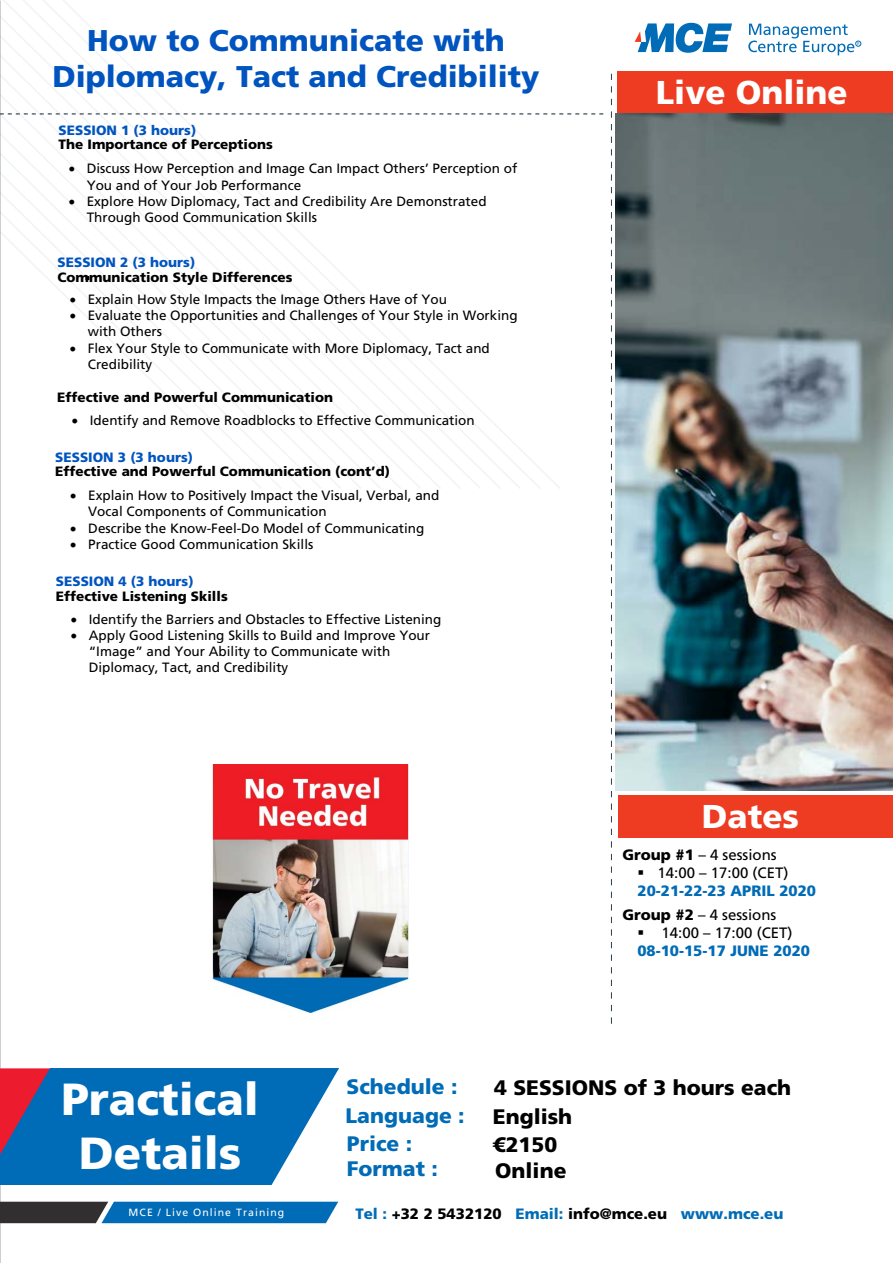
<style>
.page{position:relative;width:893px;height:1263px;background:#fff}
.page>*{position:absolute;margin:0;border:0;box-sizing:border-box;transform-origin:0 0}
.t1{font:900 45px/54px "Frutiger LT Std";color:#fff;text-align:center}
.t2{font:900 33px "Frutiger LT Std";color:#fff}
.t3{font:900 30px/36px "Frutiger LT Std";color:#0054bf;text-align:center}
.t4{font:900 21px/27.5px "Frutiger LT Std";color:#000}
.t5{font:900 21px/28.7px "Frutiger LT Std";color:#006bb6}
.t6{font:900 15px/18px "Frutiger LT Std";color:#006bb6}
.t7{font:900 15px "Frutiger LT Std";color:#000}
.t8{font:15px "Frutiger LT Std";color:#000}
.t9{font:13.5px/16.2px "Frutiger LT Std";color:#000}
.t10{font:900 13.5px "Frutiger LT Std";color:#000}
.t11{font:900 13.5px "Frutiger LT Std";color:#0054bf}
.t12{font:13.5px "Wingdings";color:#000}
.t13{font:10.5px "Frutiger LT Std";letter-spacing:.1em;color:#fff}
.s1{font-weight:900}
.s2{color:#000}
.s3{font-weight:400;color:#000}
.s4{color:#006bb6}
</style>
<div class="page">
<svg style="left:263px;top:113px;width:160px;height:376px"></svg>
<svg style="left:0;top:0;width:263px;height:491px"></svg>
<svg style="left:635px;top:23px;width:97px;height:30px"></svg>
<svg style="left:748px;top:24px;width:113px;height:31px"></svg>
<div style="left:617px;top:71px;width:276px;height:43px;background:#ee3c23"></div>
<div style="left:618px;top:795px;width:275px;height:42px;background:#ee3c23"></div>
<svg style="left:611px;top:74px;width:1px;height:950px"></svg>
<svg style="left:0;top:114px;width:603px;height:1px"></svg>
<img style="left:615px;top:114px;width:278px;height:676px">
<svg style="left:0;top:1068px;width:339px;height:116px;background:#2574b5"></svg>
<svg style="left:0;top:1202px;width:338px;height:21px;background:#175d90"></svg>
<img style="left:210px;top:765px;width:199px;height:247px">
<h3 class="t3" style="left:52px;top:22px;width:489px">How to Communicate with<br>Diplomacy, Tact and Credibility</h3>
<p class="t11" style="left:59px;top:122px;width:139px">SESSION 1 (3 hours)</p>
<p class="t10" style="left:59px;top:136px;width:216px">The Importance of Perceptions</p>
<p class="t9" style="left:87px;top:161px;width:432px;text-indent:-18px">• Discuss How Perception and Image Can Impact Others’ Perception of<br>You and of Your Job Performance</p>
<p class="t9" style="left:87px;top:193px;width:401px;text-indent:-18px">• Explore How Diplomacy, Tact and Credibility Are Demonstrated<br>Through Good Communication Skills</p>
<p class="t11" style="left:58px;top:254px;width:139px">SESSION 2 (3 hours)</p>
<p class="t10" style="left:58px;top:270px;width:236px">Communication Style Differences</p>
<p class="t12" style="left:84px;top:270px;width:8px">▪</p>
<p class="t9" style="left:70px;top:291px;width:379px">• Explain How Style Impacts the Image Others Have of You</p>
<p class="t9" style="left:88px;top:308px;width:431px;text-indent:-18px">• Evaluate the Opportunities and Challenges of Your Style in Working with Others</p>
<p class="t9" style="left:88px;top:340px;width:404px;text-indent:-18px">• Flex Your Style to Communicate with More Diplomacy, Tact and<br>Credibility</p>
<p class="t10" style="left:57px;top:389px;width:277px">Effective and Powerful Communication</p>
<p class="t9" style="left:72px;top:413px;width:404px">• Identify and Remove Roadblocks to Effective Communication</p>
<p class="t11" style="left:55px;top:449px;width:139px">SESSION 3 (3 hours)</p>
<p class="t10" style="left:55px;top:463px;width:336px">Effective and Powerful Communication (cont’d)</p>
<p class="t9" style="left:88px;top:487px;width:353px;text-indent:-18px">• Explain How to Positively Impact the Visual, Verbal, and<br>Vocal Components of Communication</p>
<p class="t9" style="left:70px;top:520px;width:356px">• Describe the Know-Feel-Do Model of Communicating</p>
<p class="t9" style="left:70px;top:536px;width:245px">• Practice Good Communication Skills</p>
<p class="t11" style="left:56px;top:573px;width:139px">SESSION 4 (3 hours)</p>
<p class="t10" style="left:56px;top:588px;width:173px">Effective Listening Skills</p>
<p class="t9" style="left:71px;top:611px;width:372px">• Identify the Barriers and Obstacles to Effective Listening</p>
<p class="t9" style="left:89px;top:627px;width:343px;text-indent:-18px">• Apply Good Listening Skills to Build and Improve Your “Image” and Your Ability to Communicate with<br>Diplomacy, Tact, and Credibility</p>
<h2 class="t2" style="left:656px;top:73px;width:193px">Live Online</h2>
<h2 class="t2" style="left:702px;top:796px;width:99px">Dates</h2>
<p class="t8" style="left:622px;top:846px;width:156px"><span class="s1">Group #1</span> – 4 sessions</p>
<p class="t6" style="left:637px;top:863px;width:180px"><span class="s2">▪</span> <span class="s3">14:00 – 17:00 (CET)<br></span>20-21-22-23 APRIL 2020</p>
<p class="t6" style="left:637px;top:923px;width:174px"><span class="s2">▪</span> <span class="s3">14:00 – 17:00 (CET)<br></span>08-10-15-17 JUNE 2020</p>
<p class="t8" style="left:622px;top:905px;width:155px"><span class="s1">Group #2</span> – 4 sessions</p>
<h1 class="t1" style="left:61px;top:1072px;width:199px">Practical<br>Details</h1>
<h3 class="t5" style="left:346px;top:1072px;width:121px">Schedule :<br>Language :<br>Price :</h3>
<h3 class="t5" style="left:347px;top:1155px;width:93px">Format :</h3>
<h3 class="t4" style="left:493px;top:1074px;width:300px">4 SESSIONS of 3 hours each<br>English<br>€2150<br>Online</h3>
<p class="t13" style="left:129px;top:1206px;width:157px">MCE / Live Online Training</p>
<p class="t7" style="left:355px;top:1204px;width:429px"><span class="s4">Tel :</span> +32 2 5432120 <span class="s4">Email:</span> info@mce.eu <span class="s4">www.mce.eu</span></p>
</div>
